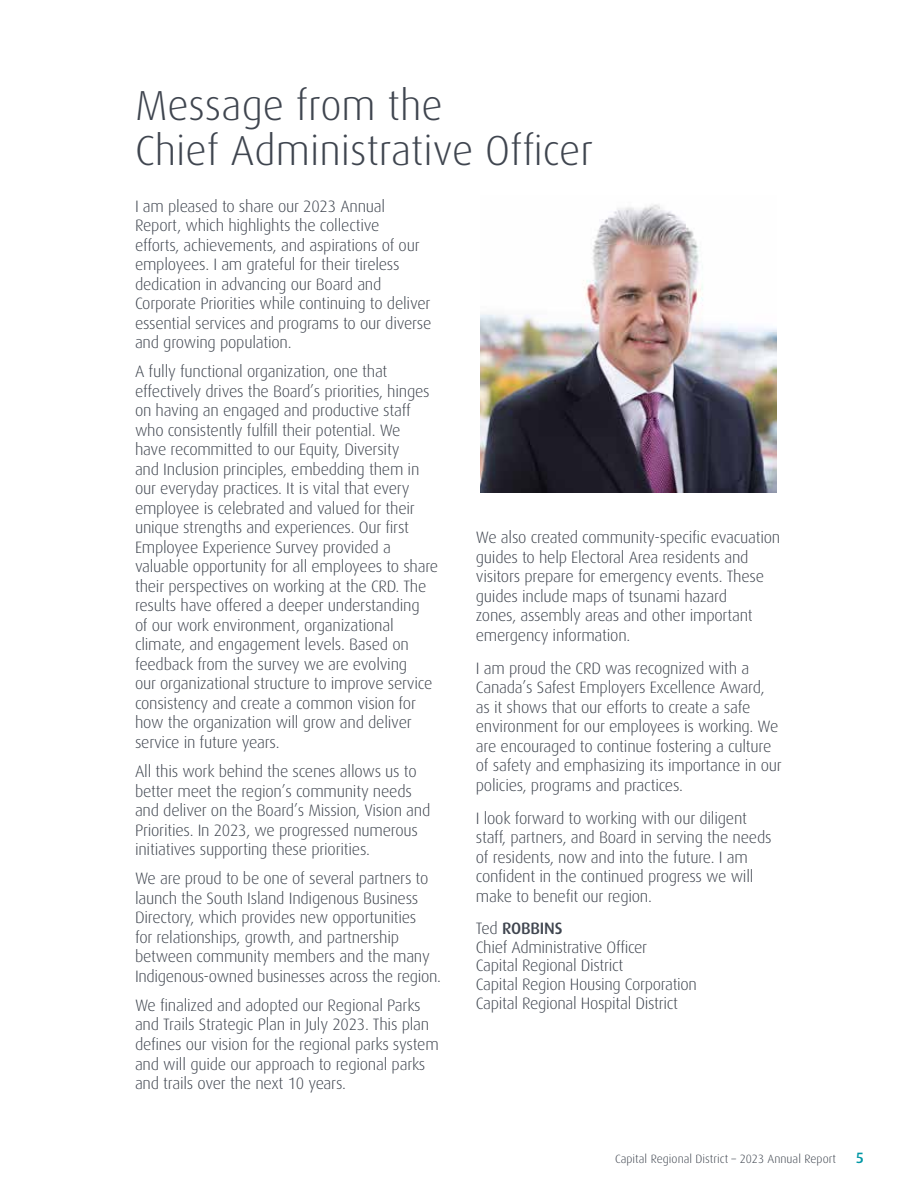
<style>
.page{position:relative;width:918px;height:1188px;background:#fff}
.page>*{position:absolute;margin:0;border:0;box-sizing:border-box;transform-origin:0 0}
.t1{font:300 42px/45px "Dax OT";color:#3f454f}
.t2{font:300 16.5px/19.5px "Dax OT";letter-spacing:-.015em;color:#3f454f}
.t3{font:500 15px "Dax OT";color:#0097a5}
.t4{font:300 12px "Dax OT";color:#3f454f}
.s1{font-weight:500}
</style>
<div class="page">
<img style="left:480px;top:204px;width:297px;height:289px">
<h1 class="t1" style="left:135px;top:75px;width:460px">Message from the<br>Chief Administrative Officer</h1>
<p class="t2" style="left:135px;top:193px;width:298px">I am pleased to share our 2023 Annual Report, which highlights the collective<br>efforts, achievements, and aspirations of our employees. I am grateful for their tireless dedication in advancing our Board and Corporate Priorities while continuing to deliver essential services and programs to our diverse and growing population.</p>
<p class="t2" style="left:135px;top:359px;width:305px">A fully functional organization, one that effectively drives the Board’s priorities, hinges on having an engaged and productive staff who consistently fulfill their potential. We<br>have recommitted to our Equity, Diversity<br>and Inclusion principles, embedding them in our everyday practices. It is vital that every employee is celebrated and valued for their unique strengths and experiences. Our first Employee Experience Survey provided a valuable opportunity for all employees to share their perspectives on working at the CRD. The results have offered a deeper understanding<br>of our work environment, organizational climate, and engagement levels. Based on feedback from the survey we are evolving<br>our organizational structure to improve service consistency and create a common vision for how the organization will grow and deliver service in future years.</p>
<p class="t2" style="left:135px;top:759px;width:297px">All this work behind the scenes allows us to better meet the region’s community needs and deliver on the Board’s Mission, Vision and Priorities. In 2023, we progressed numerous initiatives supporting these priorities.</p>
<p class="t2" style="left:135px;top:866px;width:308px">We are proud to be one of several partners to launch the South Island Indigenous Business Directory, which provides new opportunities<br>for relationships, growth, and partnership between community members and the many Indigenous-owned businesses across the region.</p>
<p class="t2" style="left:135px;top:993px;width:305px">We finalized and adopted our Regional Parks and Trails Strategic Plan in July 2023. This plan defines our vision for the regional parks system and will guide our approach to regional parks and trails over the next 10 years.</p>
<p class="t2" style="left:476px;top:525px;width:306px">We also created community-specific evacuation guides to help Electoral Area residents and visitors prepare for emergency events. These guides include maps of tsunami hazard<br>zones, assembly areas and other important emergency information.</p>
<p class="t2" style="left:476px;top:655px;width:307px">I am proud the CRD was recognized with a Canada’s Safest Employers Excellence Award, as it shows that our efforts to create a safe environment for our employees is working. We are encouraged to continue fostering a culture of safety and emphasizing its importance in our policies, programs and practices.</p>
<p class="t2" style="left:476px;top:805px;width:297px">I look forward to working with our diligent staff, partners, and Board in serving the needs of residents, now and into the future. I am confident in the continued progress we will make to benefit our region.</p>
<p class="t2" style="left:476px;top:916px;width:223px;line-height:18.8px">Ted <span class="s1">ROBBINS<br></span>Chief Administrative Officer<br>Capital Regional District<br>Capital Region Housing Corporation<br>Capital Regional Hospital District</p>
<p class="t4" style="left:615px;top:1147px;width:222px">Capital Regional District – 2023 Annual Report</p>
<p class="t3" style="left:856px;top:1143px;width:10px">5</p>
</div>
